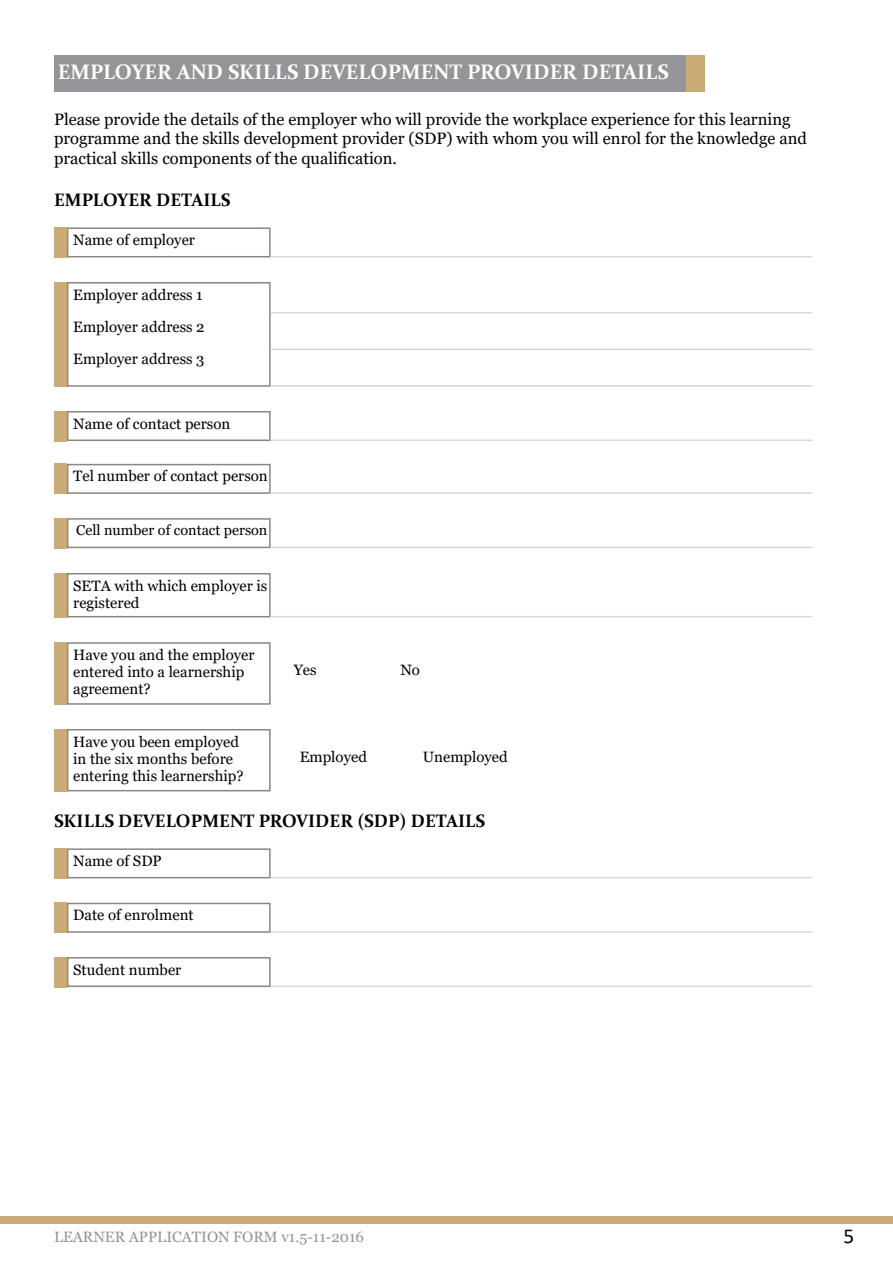
<style>
.page{position:relative;width:893px;height:1263px;background:#fff}
.page>*{position:absolute;margin:0;border:0;box-sizing:border-box;transform-origin:0 0}
.t1{font:21.3px "Calibri";color:#000}
.t2{font:700 21px "Constantia";color:#fff}
.t3{font:700 18px "Constantia";color:#000}
.t4{font:16.5px/19.8px "Georgia";color:#000}
.t5{font:15px/17.2px "Georgia";color:#000}
.t6{font:15px "Georgia";color:#939598}
.t7{font:14.4px "Georgia";color:#000}
</style>
<div class="page">
<div style="left:0;top:1216px;width:893px;height:8px;background:#caaa77"></div>
<div style="left:54px;top:55px;width:632px;height:37px;background:#949499"></div>
<div style="left:686px;top:55px;width:18px;height:37px;background:#caaa77"></div>
<div style="left:67px;top:227px;width:204px;height:30px;border:2px solid #8c8582"></div>
<div style="left:67px;top:411px;width:204px;height:30px;border:2px solid #8c8582"></div>
<div style="left:67px;top:464px;width:204px;height:30px;border:2px solid #8c8582"></div>
<div style="left:67px;top:848px;width:204px;height:30px;border:2px solid #8c8582"></div>
<div style="left:67px;top:903px;width:204px;height:30px;border:2px solid #8c8582"></div>
<div style="left:67px;top:957px;width:204px;height:30px;border:2px solid #8c8582"></div>
<div style="left:67px;top:518px;width:204px;height:30px;border:2px solid #8c8582"></div>
<div style="left:67px;top:573px;width:204px;height:44px;border:2px solid #8c8582"></div>
<div style="left:54px;top:227px;width:13px;height:30px;background:#caaa77"></div>
<div style="left:54px;top:411px;width:13px;height:30px;background:#caaa77"></div>
<div style="left:54px;top:464px;width:13px;height:30px;background:#caaa77"></div>
<div style="left:54px;top:848px;width:13px;height:30px;background:#caaa77"></div>
<div style="left:54px;top:903px;width:13px;height:30px;background:#caaa77"></div>
<div style="left:54px;top:957px;width:13px;height:30px;background:#caaa77"></div>
<div style="left:54px;top:518px;width:13px;height:30px;background:#caaa77"></div>
<div style="left:54px;top:573px;width:13px;height:44px;background:#caaa77"></div>
<hr style="left:271px;top:256px;width:541px;height:1px;background:#dad7d8">
<hr style="left:271px;top:439px;width:541px;height:2px;background:#dad7d8">
<hr style="left:271px;top:492px;width:541px;height:2px;background:#dad7d8">
<hr style="left:271px;top:877px;width:541px;height:1px;background:#dad7d8">
<hr style="left:271px;top:931px;width:541px;height:2px;background:#dad7d8">
<hr style="left:271px;top:985px;width:541px;height:2px;background:#dad7d8">
<hr style="left:271px;top:547px;width:541px;height:1px;background:#dad7d8">
<hr style="left:271px;top:616px;width:541px;height:1px;background:#dad7d8">
<div style="left:67px;top:282px;width:204px;height:105px;border:2px solid #8c8582"></div>
<div style="left:54px;top:282px;width:13px;height:105px;background:#caaa77"></div>
<hr style="left:271px;top:312px;width:541px;height:1px;background:#dad7d8">
<hr style="left:271px;top:385px;width:541px;height:2px;background:#dad7d8">
<hr style="left:271px;top:349px;width:541px;height:1px;background:#dad7d8">
<div style="left:67px;top:642px;width:204px;height:63px;border:2px solid #8c8582"></div>
<div style="left:67px;top:729px;width:204px;height:62px;border:2px solid #8c8582"></div>
<div style="left:54px;top:642px;width:13px;height:63px;background:#caaa77"></div>
<div style="left:54px;top:729px;width:13px;height:62px;background:#caaa77"></div>
<h2 class="t2" style="left:58px;top:57px;width:612px">EMPLOYER AND SKILLS DEVELOPMENT PROVIDER DETAILS</h2>
<p class="t4" style="left:54px;top:109px;width:754px">Please provide the details of the employer who will provide the workplace experience for this learning programme and the skills development provider (SDP) with whom you will enrol for the knowledge and practical skills components of the qualification.</p>
<p class="t3" style="left:54px;top:187px;width:178px">EMPLOYER DETAILS</p>
<p class="t5" style="left:73px;top:232px;width:123px">Name of employer</p>
<p class="t5" style="left:73px;top:279px;width:133px;line-height:32.2px">Employer address 1<br>Employer address 2<br>Employer address 3</p>
<p class="t5" style="left:73px;top:415px;width:159px">Name of contact person</p>
<p class="t5" style="left:73px;top:468px;width:196px">Tel number of contact person</p>
<p class="t7" style="left:76px;top:522px;width:193px">Cell number of contact person</p>
<p class="t5" style="left:73px;top:577px;width:196px">SETA with which employer is registered</p>
<p class="t5" style="left:73px;top:646px;width:183px">Have you and the employer entered into a learnership agreement?</p>
<p class="t5" style="left:73px;top:733px;width:172px">Have you been employed in the six months before entering this learnership?</p>
<p class="t5" style="left:294px;top:662px;width:24px">Yes</p>
<p class="t5" style="left:300px;top:748px;width:69px">Employed</p>
<p class="t5" style="left:400px;top:662px;width:21px">No</p>
<p class="t5" style="left:423px;top:748px;width:86px">Unemployed</p>
<p class="t3" style="left:54px;top:808px;width:432px">SKILLS DEVELOPMENT PROVIDER (SDP) DETAILS</p>
<p class="t5" style="left:73px;top:852px;width:90px">Name of SDP</p>
<p class="t5" style="left:73px;top:907px;width:122px">Date of enrolment</p>
<p class="t5" style="left:73px;top:961px;width:110px">Student number</p>
<p class="t6" style="left:54px;top:1228px;width:312px">LEARNER APPLICATION FORM v1.5-11-2016</p>
<h1 class="t1" style="left:843px;top:1221px;width:12px">5</h1>
</div>
